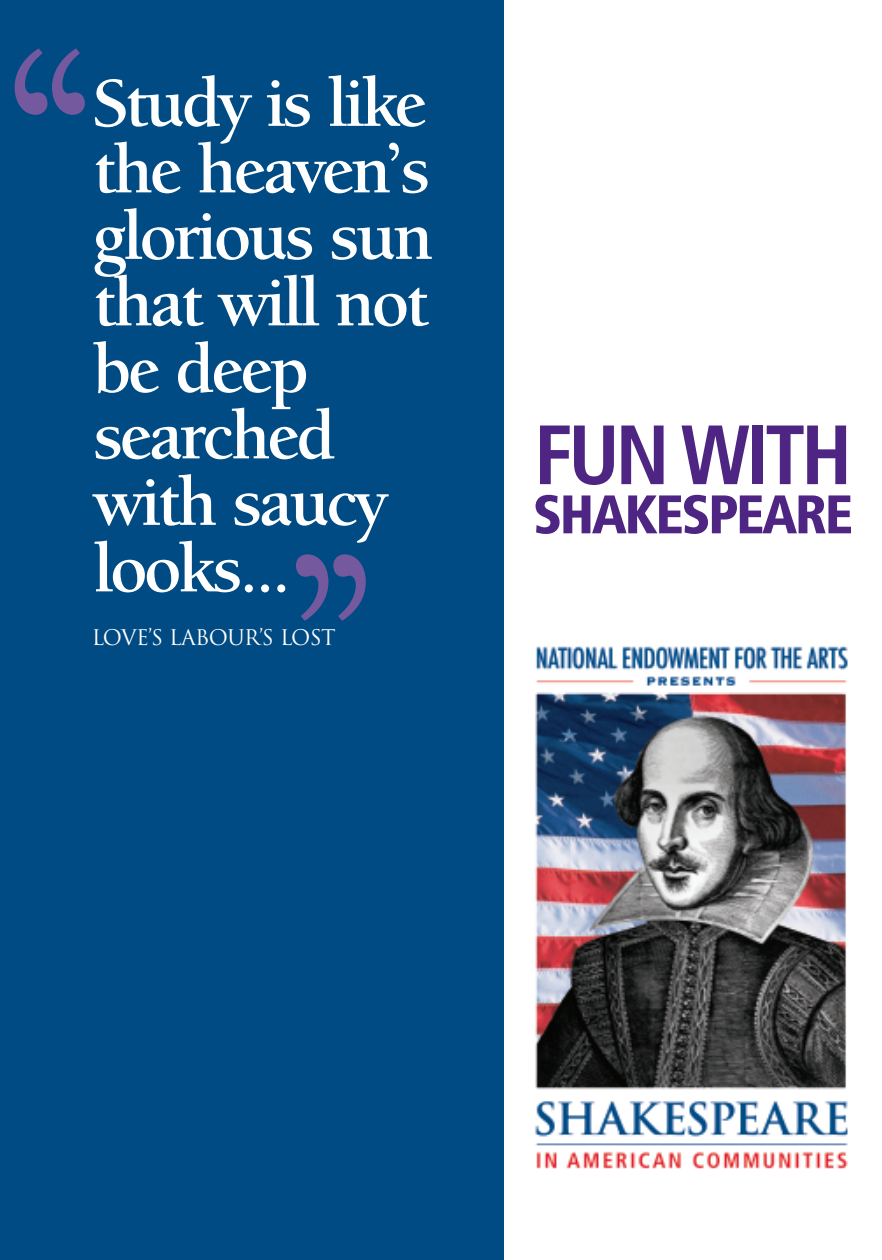
<style>
.page{position:relative;width:882px;height:1260px;background:#fff}
.page>*{position:absolute;margin:0;border:0;box-sizing:border-box;transform-origin:0 0}
.t1{font:303.62px "Berkeley Oldstyle IT Cby BT";color:#75599e}
.t2{font:700 condensed 84px "Frutiger";letter-spacing:-.05em;color:#4e2582}
.t3{font:700 71.75px/66.5px "Berkeley Oldstyle IT Cby BT";letter-spacing:-.035em;color:#fff}
.t4{font:900 condensed 54.25px "Frutiger";letter-spacing:-.04em;color:#4e2582}
.t5{font:21px "Trajan";letter-spacing:-.035em;color:#fff}
</style>
<div class="page">
<div style="left:0;top:0;width:504px;height:1260px;background:#004b84"></div>
<img style="left:535px;top:646px;width:313px;height:523px">
<h1 class="t1" style="left:-9px;top:42px;width:117px">‘‘</h1>
<p class="t3" style="left:94px;top:76px;width:341px">Study is like the heaven’s glorious sun that will not be deep searched with saucy looks...</p>
<h1 class="t1" style="left:271px;top:361px;width:117px">,,</h1>
<p class="t5" style="left:92px;top:625px;width:245px">LOVE’S LABOUR’S LOST</p>
<p class="t2" style="left:534px;top:421px;width:320px">FUN WITH</p>
<p class="t4" style="left:533px;top:493px;width:322px">SHAKESPEARE</p>
</div>
